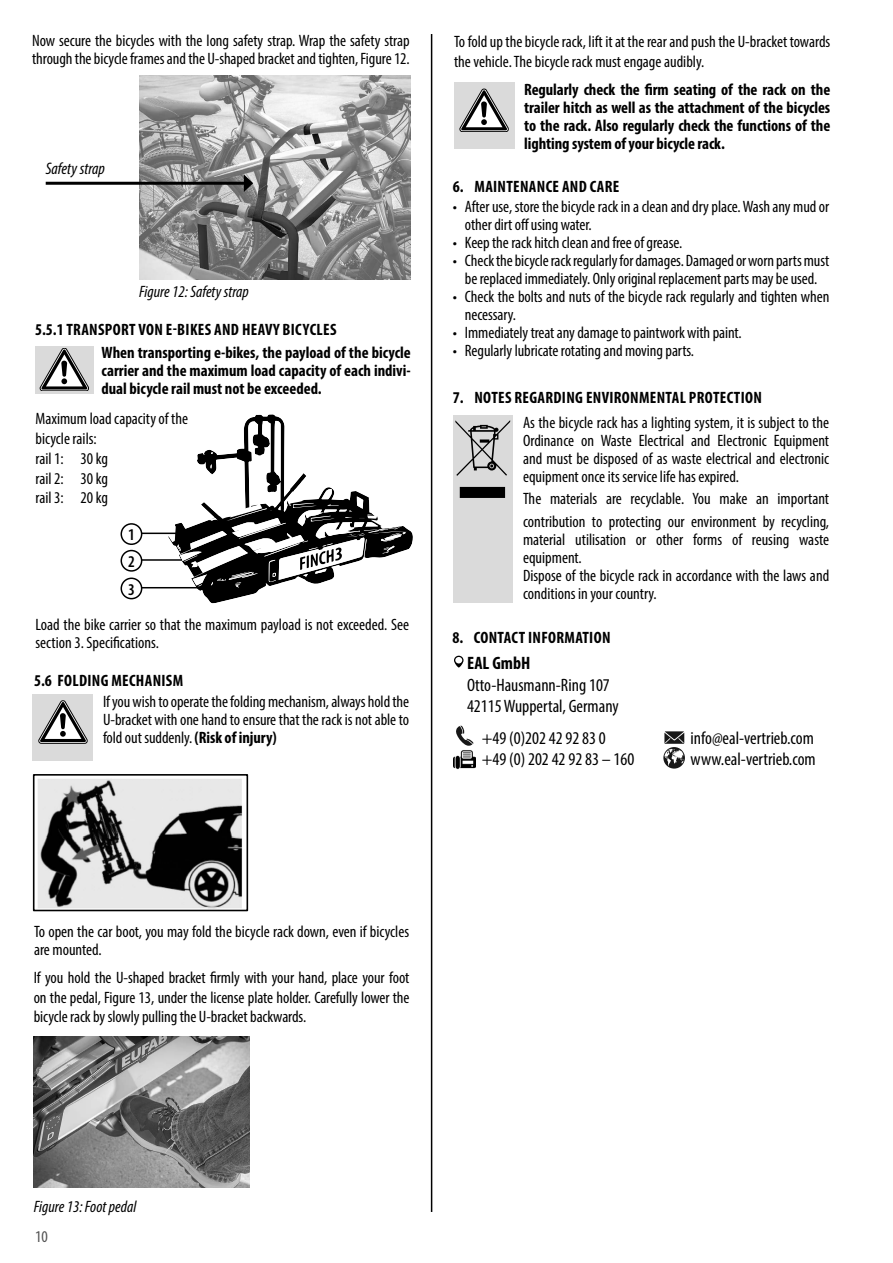
<style>
.page{position:relative;width:893px;height:1263px;background:#fff}
.page>*{position:absolute;margin:0;border:0;box-sizing:border-box;transform-origin:0 0}
.t1{font:condensed 18px/21.3px "Myriad Pro";color:#000}
.t2{font:700 condensed 18px "Myriad Pro";color:#000}
.t3{font:italic condensed 16.8px "Myriad Pro";color:#000}
.t4{font:condensed 16.5px/18px "Myriad Pro";letter-spacing:-.005em;color:#000}
.t5{font:700 condensed 16.5px/18px "Myriad Pro";letter-spacing:.02em;color:#000;text-align:justify}
.t6{font:italic condensed 16.5px "Myriad Pro";color:#000}
.t7{font:600 condensed 16.5px/27.2px "Myriad Pro";color:#000;text-align:justify}
.t8{font:condensed 16.5px "Myriad Pro";color:#515151}
.s1{font-weight:700}
</style>
<div class="page">
<hr style="left:431px;top:34px;width:1px;height:1178px;background:#000">
<img style="left:37px;top:778px;width:205px;height:130px">
<div style="left:33px;top:774px;width:215px;height:137px;border:2px solid #010101"></div>
<div style="left:33px;top:694px;width:60px;height:67px;background:#dadada"></div>
<svg style="left:39px;top:701px;width:48px;height:42px"></svg>
<svg style="left:663px;top:731px;width:22px;height:38px"></svg>
<svg style="left:456px;top:725px;width:17px;height:21px"></svg>
<svg style="left:454px;top:656px;width:10px;height:11px"></svg>
<img style="left:454px;top:750px;width:21px;height:20px">
<img style="left:34px;top:1037px;width:215px;height:151px">
<div style="left:454px;top:83px;width:60px;height:66px;background:#dadada"></div>
<svg style="left:460px;top:89px;width:48px;height:43px"></svg>
<img style="left:139px;top:76px;width:272px;height:204px">
<hr style="left:46px;top:182px;width:201px;height:3px;background:#000">
<svg style="left:244px;top:175px;width:9px;height:17px"></svg>
<div style="left:35px;top:346px;width:59px;height:47px;background:#dadada"></div>
<svg style="left:40px;top:348px;width:49px;height:43px"></svg>
<svg style="left:168px;top:414px;width:197px;height:189px"></svg>
<hr style="left:142px;top:533px;width:35px;height:1px;background:#000">
<div style="left:121px;top:523px;width:21px;height:22px;border:2px solid #000;border-radius:50%"></div>
<hr style="left:142px;top:559px;width:40px;height:2px;background:#000">
<div style="left:121px;top:550px;width:21px;height:22px;border:2px solid #000;border-radius:50%"></div>
<hr style="left:142px;top:587px;width:56px;height:1px;background:#000">
<div style="left:121px;top:577px;width:21px;height:22px;border:2px solid #000;border-radius:50%"></div>
<div style="left:453px;top:415px;width:60px;height:188px;background:#dadada"></div>
<svg style="left:455px;top:420px;width:55px;height:78px"></svg>
<p class="t4" style="left:32px;top:32px;width:379px">Now secure the bicycles with the long safety strap. Wrap the safety strap through the bicycle frames and the U-shaped bracket and tighten, Figure 12.</p>
<p class="t3" style="left:46px;top:159px;width:61px">Safety strap</p>
<p class="t6" style="left:139px;top:282px;width:111px">Figure 12: Safety strap</p>
<p class="t5" style="left:35px;top:320px;width:303px">5.5.1 TRANSPORT VON E-BIKES AND HEAVY BICYCLES</p>
<p class="t5" style="left:101px;top:343px;width:311px">When transporting e-bikes, the payload of the bicycle carrier and the maximum load capacity of each indivi&shy;dual bicycle rail must not be exceeded.</p>
<p class="t4" style="left:36px;top:409px;width:154px;line-height:19.8px">Maximum load capacity of the bicycle rails:<br>rail 1: 30 kg<br>rail 2: 30 kg<br>rail 3: 20 kg</p>
<p class="t7" style="left:128px;top:521px;width:8px">1<br>2<br>3</p>
<p class="t4" style="left:36px;top:615px;width:375px">Load the bike carrier so that the maximum payload is not exceeded. See section 3. Specifications.</p>
<p class="t5" style="left:34px;top:671px;width:151px">5.6 FOLDING MECHANISM</p>
<p class="t4" style="left:103px;top:692px;width:308px;text-align:justify">If you wish to operate the folding mechanism, always hold the U-bracket with one hand to ensure that the rack is not able to fold out suddenly. <span class="s1">(Risk of injury)</span></p>
<p class="t4" style="left:454px;top:31px;width:378px;line-height:19.8px">To fold up the bicycle rack, lift it at the rear and push the U-bracket towards the vehicle. The bicycle rack must engage audibly.</p>
<p class="t5" style="left:524px;top:80px;width:308px">Regularly check the firm seating of the rack on the trailer hitch as well as the attachment of the bicycles to the rack. Also regularly check the functions of the lighting system of your bicycle rack.</p>
<p class="t5" style="left:453px;top:177px;width:168px">6. MAINTENANCE AND CARE</p>
<p class="t4" style="left:465px;top:197px;width:366px;text-indent:-12px">• After use, store the bicycle rack in a clean and dry place. Wash any mud or other dirt off using water.</p>
<p class="t4" style="left:453px;top:233px;width:231px">• Keep the rack hitch clean and free of grease.</p>
<p class="t4" style="left:453px;top:251px;width:378px;text-align:center">• Check the bicycle rack regularly for damages. Damaged or worn parts must be replaced immediately. Only original replacement parts may be used.</p>
<p class="t4" style="left:465px;top:287px;width:366px;text-indent:-12px">• Check the bolts and nuts of the bicycle rack regularly and tighten when necessary.</p>
<p class="t4" style="left:453px;top:323px;width:290px">• Immediately treat any damage to paintwork with paint.</p>
<p class="t4" style="left:453px;top:341px;width:243px">• Regularly lubricate rotating and moving parts.</p>
<p class="t5" style="left:453px;top:388px;width:311px">7. NOTES REGARDING ENVIRONMENTAL PROTECTION</p>
<p class="t4" style="left:523px;top:413px;width:308px;text-align:justify">As the bicycle rack has a lighting system, it is subject to the Ordinance on Waste Electrical and Electronic Equipment and must be disposed of as waste electrical and electronic equipment once its service life has expired.</p>
<p class="t4" style="left:523px;top:487px;width:308px;line-height:22.5px">The materials are recyclable. You make an important contribution to protecting our environment by recycling,</p>
<p class="t4" style="left:523px;top:530px;width:308px">material utilisation or other forms of reusing waste equipment.<br>Dispose of the bicycle rack in accordance with the laws and conditions in your country.</p>
<p class="t5" style="left:452px;top:628px;width:160px">8. CONTACT INFORMATION</p>
<p class="t2" style="left:467px;top:652px;width:65px">EAL GmbH</p>
<p class="t1" style="left:467px;top:674px;width:153px">Otto-Hausmann-Ring 107<br>42115 Wuppertal, Germany</p>
<p class="t1" style="left:482px;top:727px;width:154px">+49 (0)202 42 92 83 0 +49 (0) 202 42 92 83 – 160</p>
<p class="t1" style="left:690px;top:727px;width:127px">info@eal-vertrieb.com www.eal-vertrieb.com</p>
<p class="t4" style="left:34px;top:922px;width:377px">To open the car boot, you may fold the bicycle rack down, even if bicycles are mounted.</p>
<p class="t4" style="left:34px;top:967px;width:377px;line-height:19.8px;text-align:justify">If you hold the U-shaped bracket firmly with your hand, place your foot on the pedal, Figure 13, under the license plate holder. Carefully lower the bicycle rack by slowly pulling the U-bracket backwards.</p>
<p class="t6" style="left:34px;top:1196px;width:104px">Figure 13: Foot pedal</p>
<p class="t8" style="left:35px;top:1226px;width:14px">10</p>
</div>
